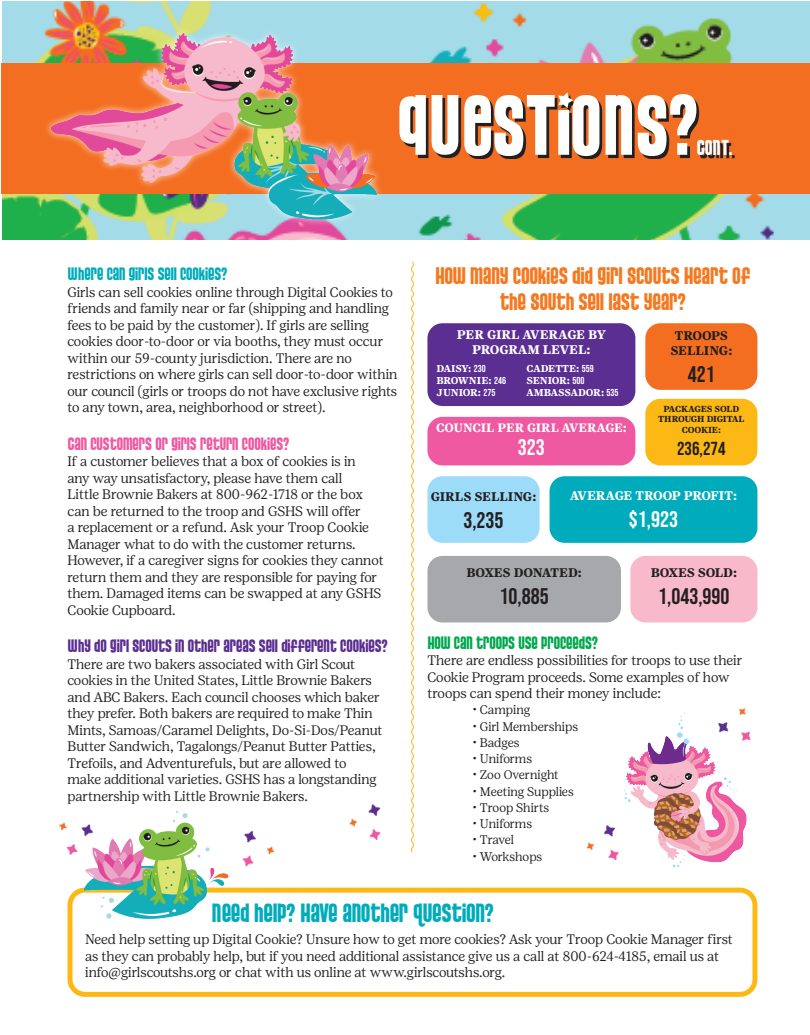
<style>
.page{position:relative;width:810px;height:1035px;background:#fff}
.page>*{position:absolute;margin:0;border:0;box-sizing:border-box;transform-origin:0 0}
.t1{font:90px "Pussycat Snickers";color:#fff}
.t2{font:27.5px "Pussycat Snickers";color:#00acbb}
.t3{font:25px/26.2px "Pussycat Snickers";color:#f47921;text-align:center}
.t4{font:22.5px "Bebas Neue";color:#231f20}
.t5{font:22.5px "Bebas Neue";color:#fff}
.t6{font:22.5px "Pussycat Snickers";color:#fff}
.t7{font:18.75px "Pussycat Snickers";color:#5b2e91}
.t8{font:18.75px "Pussycat Snickers";color:#ef59a1}
.t9{font:18.75px "Pussycat Snickers";color:#00acbb}
.t10{font:18.75px "Pussycat Snickers";color:#00a84e}
.t11{font:18.75px "Bebas Neue";color:#231f20}
.t12{font:300 13.75px/16.5px "Girl Scout Display";color:#231f20}
.t13{font:300 12.5px "Girl Scout Display";color:#231f20}
.t14{font:700 12.5px/15px "Girl Scout Text";letter-spacing:-.01em;color:#231f20;text-align:center}
.t15{font:700 12.5px/15px "Girl Scout Text";letter-spacing:-.005em;color:#fff;text-align:center}
.t16{font:700 12.25px "Girl Scout Text";letter-spacing:-.005em;color:#fff}
.t17{font:700 10px "Girl Scout Text";color:#fff}
.t18{font:700 8.75px/10.5px "Girl Scout Text";letter-spacing:-.02em;color:#231f20;text-align:center}
.s1{font-family:"Bebas Neue";font-weight:400}
</style>
<div class="page">
<div style="left:68px;top:888px;width:689px;height:109px;border:5px solid #fcb814;border-radius:15px"></div>
<svg style="left:411px;top:261px;width:3px;height:592px"></svg>
<div style="left:427px;top:323px;width:208px;height:83px;background:#5b2e91;border-radius:15px"></div>
<div style="left:427px;top:417px;width:208px;height:48px;background:#ef59a1;border-radius:15px"></div>
<div style="left:645px;top:323px;width:112px;height:67px;background:#f36e21;border-radius:15px"></div>
<div style="left:645px;top:399px;width:112px;height:66px;background:#fcb814;border-radius:15px"></div>
<div style="left:427px;top:476px;width:113px;height:67px;background:#9cdcf8;border-radius:15px"></div>
<div style="left:550px;top:476px;width:207px;height:67px;background:#00acbb;border-radius:15px"></div>
<div style="left:427px;top:556px;width:194px;height:66px;background:#a7a8ab;border-radius:15px"></div>
<div style="left:630px;top:556px;width:127px;height:66px;background:#f8bacb;border-radius:15px"></div>
<img style="left:2px;top:1px;width:808px;height:238px">
<div style="left:2px;top:64px;width:808px;height:130px;background:#f36e21"></div>
<svg style="left:402px;top:95px;width:333px;height:64px"></svg>
<img style="left:29px;top:1px;width:367px;height:239px">
<img style="left:624px;top:712px;width:123px;height:176px">
<img style="left:68px;top:811px;width:171px;height:144px">
<img style="left:216px;top:813px;width:79px;height:79px">
<img style="left:349px;top:803px;width:32px;height:37px">
<img style="left:697px;top:708px;width:54px;height:60px">
<img style="left:564px;top:806px;width:81px;height:82px">
<img style="left:59px;top:811px;width:52px;height:66px">
<h1 class="t1" style="left:396px;top:76px;width:302px">QUESTIONS?</h1>
<h3 class="t6" style="left:696px;top:135px;width:37px">CONT.</h3>
<h3 class="t9" style="left:67px;top:264px;width:161px">WHERE CAN GIRLS SELL COOKIES?</h3>
<p class="t12" style="left:67px;top:284px;width:331px">Girls can sell cookies online through Digital Cookies to friends and family near or far (shipping and handling fees to be paid by the customer). If girls are selling cookies door-to-door or via booths, they must occur within our 59-county jurisdiction. There are no restrictions on where girls can sell door-to-door within our council (girls or troops do not have exclusive rights to any town, area, neighborhood or street).</p>
<h3 class="t8" style="left:67px;top:433px;width:223px">CAN CUSTOMERS OR GIRLS RETURN COOKIES?</h3>
<p class="t12" style="left:67px;top:453px;width:318px">If a customer believes that a box of cookies is in<br>any way unsatisfactory, please have them call<br>Little Brownie Bakers at 800-962-1718 or the box can be returned to the troop and GSHS will offer<br>a replacement or a refund. Ask your Troop Cookie Manager what to do with the customer returns.<br>However, if a caregiver signs for cookies they cannot return them and they are responsible for paying for them. Damaged items can be swapped at any GSHS Cookie Cupboard.</p>
<h3 class="t7" style="left:67px;top:636px;width:321px">WHY DO GIRL SCOUTS IN OTHER AREAS SELL DIFFERENT COOKIES?</h3>
<p class="t12" style="left:67px;top:656px;width:316px">There are two bakers associated with Girl Scout cookies in the United States, Little Brownie Bakers and ABC Bakers. Each council chooses which baker they prefer. Both bakers are required to make Thin Mints, Samoas/Caramel Delights, Do-Si-Dos/Peanut Butter Sandwich, Tagalongs/Peanut Butter Patties, Trefoils, and Adventurefuls, but are allowed to make additional varieties. GSHS has a longstanding partnership with Little Brownie Bakers.</p>
<h3 class="t3" style="left:435px;top:263px;width:316px">HOW MANY COOKIES DID GIRL SCOUTS HEART OF<br>THE SOUTH SELL LAST YEAR?</h3>
<p class="t15" style="left:457px;top:327px;width:151px">PER GIRL AVERAGE BY<br>PROGRAM LEVEL:</p>
<p class="t14" style="left:671px;top:328px;width:63px">TROOPS<br>SELLING:</p>
<h3 class="t4" style="left:688px;top:361px;width:29px">421</h3>
<p class="t17" style="left:437px;top:363px;width:51px">DAISY: <span class="s1">230</span></p>
<p class="t17" style="left:527px;top:363px;width:69px">CADETTE: <span class="s1">559</span></p>
<p class="t17" style="left:437px;top:375px;width:71px">BROWNIE: <span class="s1">246</span></p>
<p class="t17" style="left:527px;top:375px;width:59px">SENIOR: <span class="s1">500</span></p>
<p class="t17" style="left:437px;top:387px;width:60px">JUNIOR: <span class="s1">275</span></p>
<p class="t17" style="left:527px;top:387px;width:93px">AMBASSADOR: <span class="s1">535</span></p>
<p class="t16" style="left:436px;top:420px;width:192px">COUNCIL PER GIRL AVERAGE:</p>
<h3 class="t5" style="left:518px;top:435px;width:28px">323</h3>
<p class="t18" style="left:658px;top:403px;width:88px">PACKAGES SOLD<br>THROUGH DIGITAL<br>COOKIE:</p>
<h3 class="t11" style="left:677px;top:438px;width:50px">236,274</h3>
<p class="t15" style="left:570px;top:488px;width:168px">AVERAGE TROOP PROFIT:</p>
<h3 class="t5" style="left:629px;top:506px;width:51px">$1,923</h3>
<p class="t14" style="left:467px;top:565px;width:117px">BOXES DONATED:</p>
<h3 class="t4" style="left:500px;top:584px;width:51px">10,885</h3>
<p class="t14" style="left:431px;top:489px;width:107px">GIRLS SELLING:</p>
<h3 class="t4" style="left:463px;top:507px;width:42px">3,235</h3>
<p class="t14" style="left:651px;top:565px;width:88px">BOXES SOLD:</p>
<h3 class="t4" style="left:658px;top:584px;width:73px">1,043,990</h3>
<h3 class="t10" style="left:427px;top:632px;width:172px">HOW CAN TROOPS USE PROCEEDS?</h3>
<p class="t12" style="left:427px;top:652px;width:317px">There are endless possibilities for troops to use their<br>Cookie Program proceeds. Some examples of how troops can spend their money include:</p>
<p class="t13" style="left:472px;top:703px;width:59px">• Camping</p>
<p class="t13" style="left:472px;top:719px;width:107px">• Girl Memberships</p>
<p class="t13" style="left:472px;top:735px;width:49px">• Badges</p>
<p class="t13" style="left:472px;top:752px;width:61px">• Uniforms</p>
<p class="t13" style="left:472px;top:768px;width:88px">• Zoo Overnight</p>
<p class="t13" style="left:472px;top:784px;width:103px">• Meeting Supplies</p>
<p class="t13" style="left:472px;top:800px;width:78px">• Troop Shirts</p>
<p class="t13" style="left:472px;top:817px;width:61px">• Uniforms</p>
<p class="t13" style="left:472px;top:833px;width:43px">• Travel</p>
<p class="t13" style="left:472px;top:849px;width:71px">• Workshops</p>
<h2 class="t2" style="left:211px;top:898px;width:283px">NEED HELP? HAVE ANOTHER QUESTION?</h2>
<p class="t12" style="left:85px;top:931px;width:649px">Need help setting up Digital Cookie? Unsure how to get more cookies? Ask your Troop Cookie Manager first as they can probably help, but if you need additional assistance give us a call at 800-624-4185, email us at info@girlscoutshs.org or chat with us online at www.girlscoutshs.org.</p>
</div>
